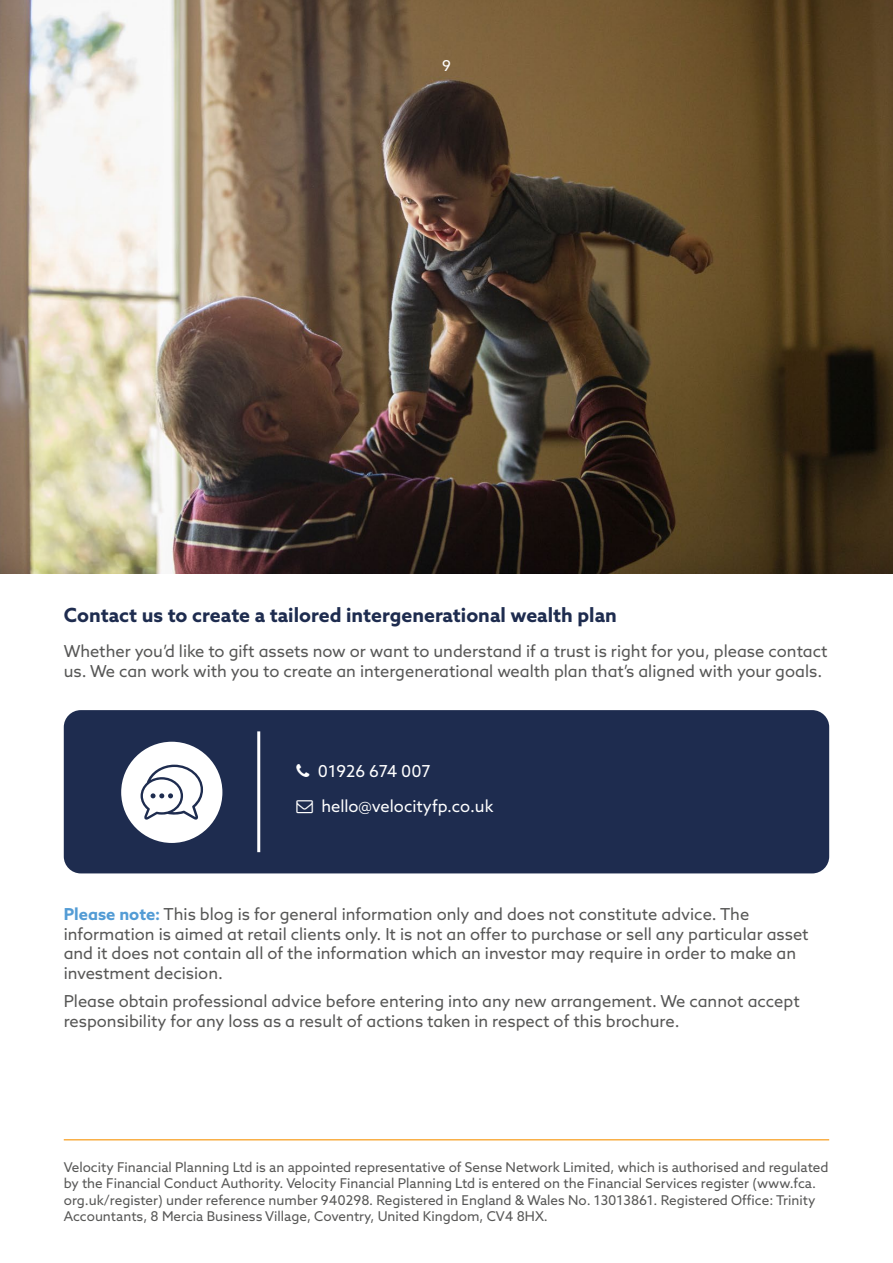
<style>
.page{position:relative;width:893px;height:1263px;background:#fff}
.page>*{position:absolute;margin:0;border:0;box-sizing:border-box;transform-origin:0 0}
.t1{font:700 19.5px "Azo Sans";color:#1e2c4f}
.t2{font:16.5px/19.8px "Azo Sans";color:#575756}
.t3{font:16.5px "Azo Sans";color:#fff}
.t4{font:15px "Azo Sans";color:#fff}
.t5{font:13.5px/16.2px "Azo Sans";color:#575756}
.s1{font-weight:700;color:#539cd5}
</style>
<div class="page">
<img style="left:0;top:0;width:893px;height:573px">
<div style="left:64px;top:710px;width:765px;height:163px;background:#1e2c4f;border-radius:17px"></div>
<hr style="left:257px;top:731px;width:3px;height:121px;background:#fff">
<div style="left:121px;top:742px;width:101px;height:101px;background:#fff;border-radius:50%"></div>
<svg style="left:141px;top:765px;width:62px;height:55px"></svg>
<hr style="left:64px;top:1139px;width:765px;height:1px;background:#f9af45">
<p class="t4" style="left:442px;top:56px;width:10px">9</p>
<p class="t1" style="left:64px;top:602px;width:555px">Contact us to create a tailored intergenerational wealth plan</p>
<p class="t2" style="left:64px;top:641px;width:765px">Whether you’d like to gift assets now or want to understand if a trust is right for you, please contact us. We can work with you to create an intergenerational wealth plan that’s aligned with your goals.</p>
<p class="t3" style="left:318px;top:761px;width:114px">01926 674 007</p>
<p class="t3" style="left:321px;top:796px;width:174px">hello@velocityfp.co.uk</p>
<p class="t2" style="left:64px;top:904px;width:746px"><span class="s1">Please note:</span> This blog is for general information only and does not constitute advice. The information is aimed at retail clients only. It is not an offer to purchase or sell any particular asset and it does not contain all of the information which an investor may require in order to make an investment decision.</p>
<p class="t2" style="left:64px;top:991px;width:738px">Please obtain professional advice before entering into any new arrangement. We cannot accept responsibility for any loss as a result of actions taken in respect of this brochure.</p>
<p class="t5" style="left:64px;top:1159px;width:766px">Velocity Financial Planning Ltd is an appointed representative of Sense Network Limited, which is authorised and regulated by the Financial Conduct Authority. Velocity Financial Planning Ltd is entered on the Financial Services register (www.fca. org.uk/register) under reference number 940298. Registered in England &amp; Wales No. 13013861. Registered Office: Trinity Accountants, 8 Mercia Business Village, Coventry, United Kingdom, CV4 8HX.</p>
</div>
